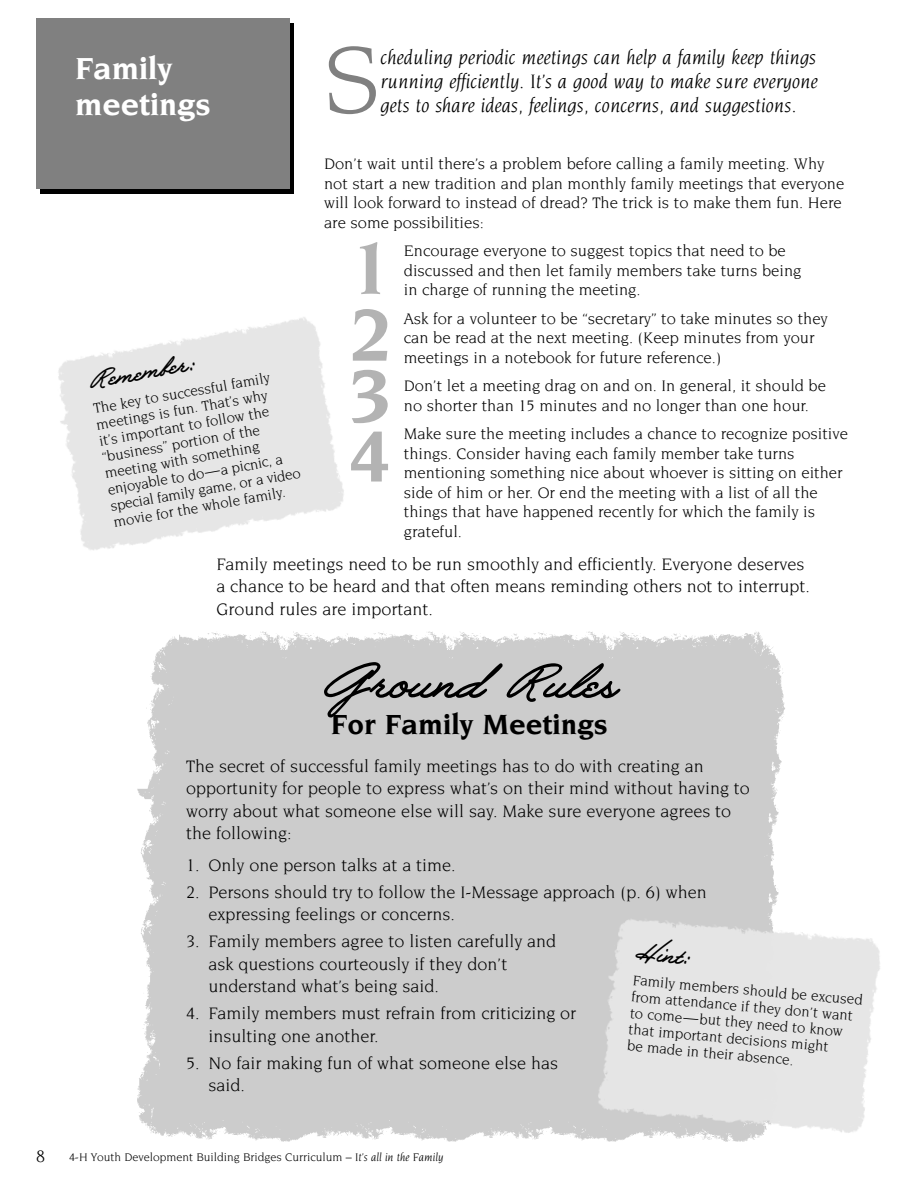
<style>
.page{position:relative;width:918px;height:1188px;background:#fff}
.page>*{position:absolute;margin:0;border:0;box-sizing:border-box;transform-origin:0 0}
.t1{font:102px "Novarese";color:#808080}
.t2{font:700 78.75px/60.4px "Novarese";color:#b3b3b3;text-align:justify}
.t3{font:54px "Winton";color:#000}
.t4{font:700 33px/36px "Novarese";color:#fff}
.t5{font:700 30px "Novarese";color:#000}
.t6{font:27px "Winton";color:#000}
.t7{font:italic 21px/24px "Novarese";color:#000;text-align:justify}
.t8{font:18px/22.5px "Novarese";color:#000}
.t9{font:16.5px/19.5px "Novarese";color:#000}
.t10{font:15px/16.5px "Novarese";color:#000}
.t11{font:12px "Novarese";color:#000}
.s1{font-style:italic}
</style>
<div class="page">
<div style="left:137px;top:631px;width:648px;height:511px;background:#ccc"></div>
<img style="left:588px;top:906px;width:292px;height:236px">
<div style="left:40px;top:23px;width:254px;height:171px;background:#000"></div>
<div style="left:36px;top:18px;width:254px;height:171px;background:#808080"></div>
<h3 class="t4" style="left:75px;top:52px;width:137px">Family meetings</h3>
<h3 class="t6" style="left:86px;top:364px;width:109px;rotate:-10deg">Remember:</h3>
<p class="t10" style="left:92px;top:401px;width:194px;rotate:-10deg">The key to successful family meetings is fun. That’s why it’s important to follow the “business” portion of the meeting with something enjoyable to do—a picnic, a special family game, or a video movie for the whole family.</p>
<h1 class="t1" style="left:324px;top:36px;width:58px">S</h1>
<p class="t7" style="left:381px;top:47px;width:439px">cheduling periodic meetings can help a family keep things running efficiently. It’s a good way to make sure everyone gets to share ideas, feelings, concerns, and suggestions.</p>
<p class="t9" style="left:324px;top:155px;width:522px">Don’t wait until there’s a problem before calling a family meeting. Why not start a new tradition and plan monthly family meetings that everyone will look forward to instead of dread? The trick is to make them fun. Here are some possibilities:</p>
<p class="t9" style="left:404px;top:242px;width:399px">Encourage everyone to suggest topics that need to be discussed and then let family members take turns being in charge of running the meeting.</p>
<p class="t9" style="left:404px;top:310px;width:426px">Ask for a volunteer to be “secretary” to take minutes so they can be read at the next meeting. (Keep minutes from your meetings in a notebook for future reference.)</p>
<p class="t9" style="left:404px;top:377px;width:424px">Don’t let a meeting drag on and on. In general, it should be no shorter than 15 minutes and no longer than one hour.</p>
<p class="t9" style="left:404px;top:425px;width:446px">Make sure the meeting includes a chance to recognize positive things. Consider having each family member take turns mentioning something nice about whoever is sitting on either side of him or her. Or end the meeting with a list of all the things that have happened recently for which the family is grateful.</p>
<h2 class="t2" style="left:349px;top:243px;width:45px">1</h2>
<h2 class="t2" style="left:348px;top:310px;width:47px">2<br>3<br>4</h2>
<p class="t8" style="left:217px;top:554px;width:595px">Family meetings need to be run smoothly and efficiently. Everyone deserves a chance to be heard and that often means reminding others not to interrupt.<br>Ground rules are important.</p>
<h3 class="t3" style="left:324px;top:647px;width:292px">Ground Rules</h3>
<h3 class="t5" style="left:331px;top:712px;width:278px">For Family Meetings</h3>
<p class="t8" style="left:186px;top:756px;width:565px">The secret of successful family meetings has to do with creating an opportunity for people to express what’s on their mind without having to worry about what someone else will say. Make sure everyone agrees to the following:</p>
<p class="t8" style="left:186px;top:855px;width:271px">1. Only one person talks at a time.</p>
<p class="t8" style="left:209px;top:882px;width:500px;text-indent:-22px">2. Persons should try to follow the I-Message approach (p. 6) when expressing feelings or concerns.</p>
<p class="t8" style="left:209px;top:931px;width:349px;text-indent:-22px">3. Family members agree to listen carefully and ask questions courteously if they don’t understand what’s being said.</p>
<p class="t8" style="left:209px;top:1003px;width:369px;text-indent:-22px">4. Family members must refrain from criticizing or insulting one another.</p>
<p class="t8" style="left:209px;top:1053px;width:351px;text-indent:-22px">5. No fair making fun of what someone else has said.</p>
<h3 class="t6" style="left:637px;top:934px;width:57px;rotate:5deg">Hint:</h3>
<p class="t10" style="left:634px;top:973px;width:232px;rotate:5deg">Family members should be excused from attendance if they don’t want to come—but they need to know that important decisions might<br>be made in their absence.</p>
<p class="t8" style="left:36px;top:1146px;width:10px">8</p>
<p class="t11" style="left:69px;top:1152px;width:376px">4-H Youth Development Building Bridges Curriculum – <span class="s1">It’s all in the Family</span></p>
</div>
